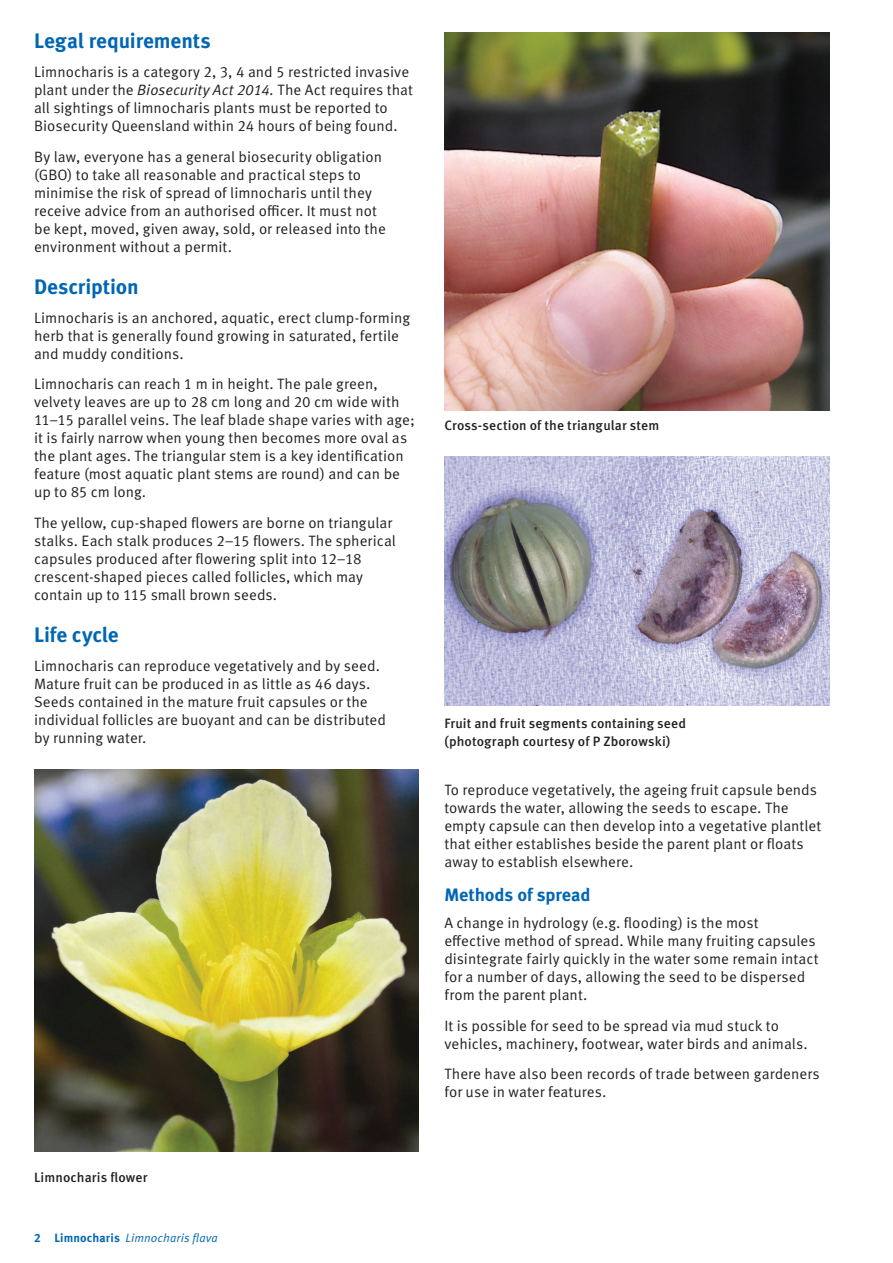
<style>
.page{position:relative;width:893px;height:1263px;background:#fff}
.page>*{position:absolute;margin:0;border:0;box-sizing:border-box;transform-origin:0 0}
.Header01{font:700 21px "Meta OT";letter-spacing:-.005em;color:#0166b3}
.Header02{font:700 18px "Meta OT";letter-spacing:-.005em;color:#0166b3}
.Bodycopy{font:15px/18px "Meta OT";color:#231f20}
.Bodycopy-2{font:500 13.5px/18px "Meta OT";letter-spacing:.01em;color:#231f20}
.t1{font:italic 12px "Meta OT";letter-spacing:.01em;color:#0166b3}
.s1{font-style:italic}
.s2{font-weight:700;font-style:normal}
</style>
<div class="page">
<img style="left:34px;top:769px;width:384px;height:382px">
<img style="left:444px;top:33px;width:385px;height:377px">
<img style="left:444px;top:456px;width:385px;height:250px">
<p class="Header01" style="left:34px;top:28px;width:178px">Legal requirements</p>
<p class="Bodycopy" style="left:34px;top:63px;width:380px">Limnocharis is a category 2, 3, 4 and 5 restricted invasive plant under the <span class="s1">Biosecurity Act 2014.</span> The Act requires that all sightings of limnocharis plants must be reported to Biosecurity Queensland within 24 hours of being found.</p>
<p class="Bodycopy" style="left:34px;top:148px;width:353px">By law, everyone has a general biosecurity obligation (GBO) to take all reasonable and practical steps to minimise the risk of spread of limnocharis until they receive advice from an authorised officer. It must not be kept, moved, given away, sold, or released into the environment without a permit.</p>
<p class="Header01" style="left:34px;top:273px;width:106px">Description</p>
<p class="Bodycopy" style="left:34px;top:309px;width:378px">Limnocharis is an anchored, aquatic, erect clump-forming herb that is generally found growing in saturated, fertile and muddy conditions.</p>
<p class="Bodycopy" style="left:34px;top:375px;width:382px">Limnocharis can reach 1 m in height. The pale green, velvety leaves are up to 28 cm long and 20 cm wide with 11–15 parallel veins. The leaf blade shape varies with age; it is fairly narrow when young then becomes more oval as the plant ages. The triangular stem is a key identification feature (most aquatic plant stems are round) and can be up to 85 cm long.</p>
<p class="Bodycopy" style="left:34px;top:514px;width:363px">The yellow, cup-shaped flowers are borne on triangular stalks. Each stalk produces 2–15 flowers. The spherical capsules produced after flowering split into 12–18 crescent-shaped pieces called follicles, which may contain up to 115 small brown seeds.</p>
<p class="Header01" style="left:34px;top:622px;width:86px">Life cycle</p>
<p class="Bodycopy" style="left:34px;top:657px;width:353px">Limnocharis can reproduce vegetatively and by seed.<br>Mature fruit can be produced in as little as 46 days.<br>Seeds contained in the mature fruit capsules or the individual follicles are buoyant and can be distributed by running water.</p>
<p class="Bodycopy-2" style="left:34px;top:1168px;width:115px">Limnocharis flower</p>
<p class="t1" style="left:34px;top:1230px;width:185px"><span class="s2">2 Limnocharis</span> Limnocharis flava</p>
<p class="Bodycopy-2" style="left:444px;top:416px;width:216px">Cross-section of the triangular stem</p>
<p class="Bodycopy-2" style="left:444px;top:715px;width:243px">Fruit and fruit segments containing seed (photograph courtesy of P Zborowski)</p>
<p class="Bodycopy" style="left:444px;top:781px;width:378px">To reproduce vegetatively, the ageing fruit capsule bends towards the water, allowing the seeds to escape. The empty capsule can then develop into a vegetative plantlet that either establishes beside the parent plant or floats away to establish elsewhere.</p>
<p class="Header02" style="left:444px;top:884px;width:148px">Methods of spread</p>
<p class="Bodycopy" style="left:444px;top:914px;width:376px">A change in hydrology (e.g. flooding) is the most effective method of spread. While many fruiting capsules disintegrate fairly quickly in the water some remain intact for a number of days, allowing the seed to be dispersed from the parent plant.</p>
<p class="Bodycopy" style="left:444px;top:1016px;width:365px">It is possible for seed to be spread via mud stuck to vehicles, machinery, footwear, water birds and animals.</p>
<p class="Bodycopy" style="left:444px;top:1065px;width:377px">There have also been records of trade between gardeners for use in water features.</p>
</div>
